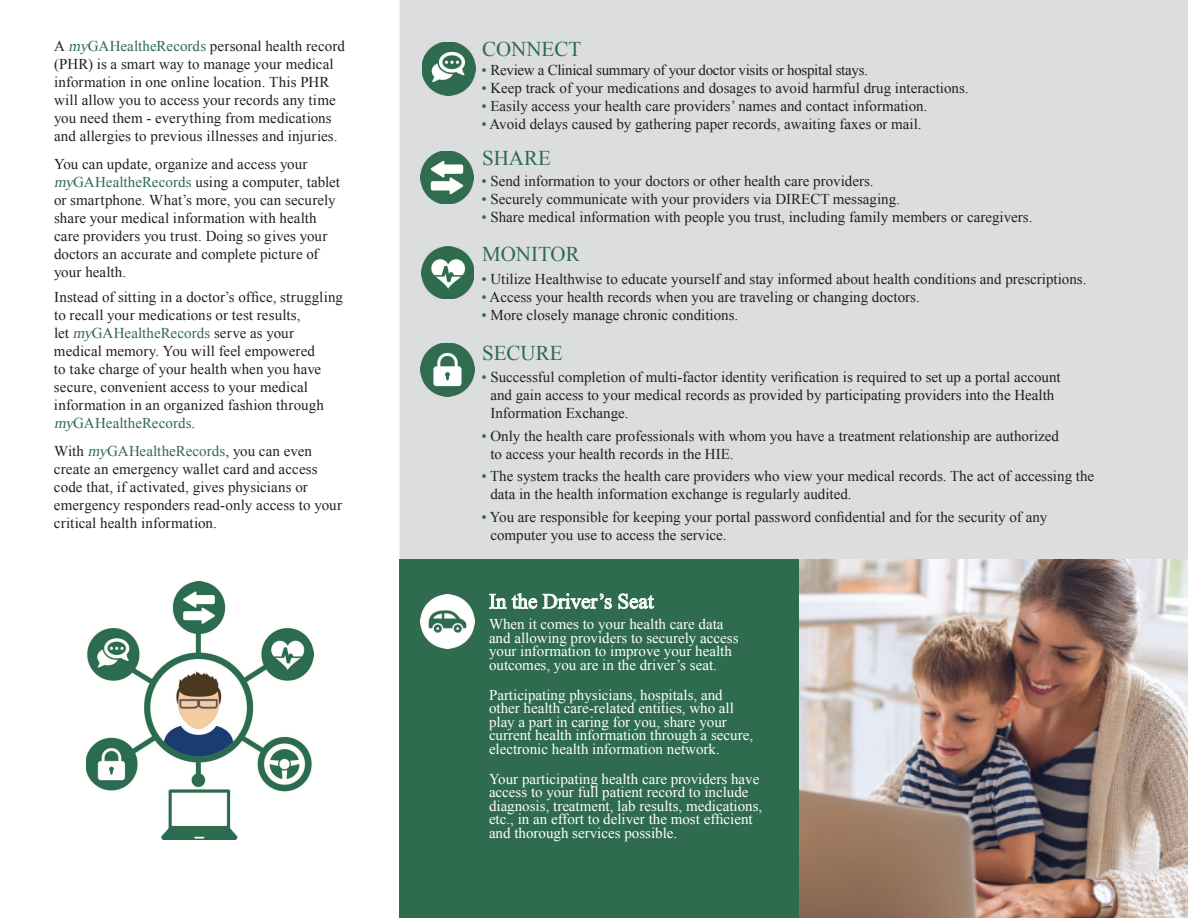
<style>
.page{position:relative;width:1188px;height:918px;background:#fff}
.page>*{position:absolute;margin:0;border:0;box-sizing:border-box;transform-origin:0 0}
.t1{font:21px "Times New Roman";color:#2e6b4f}
.t2{font:21px "Times New Roman";color:#fff}
.t3{font:15px/18px "Times New Roman";color:#231f20}
.t4{font:15px/13.5px "Times New Roman";color:#fff}
.t5{font:15px "Times New Roman";letter-spacing:-.02em;color:#231f20}
.s1{font-style:italic;color:#2e6b4f}
.s2{color:#2e6b4f}
</style>
<div class="page">
<div style="left:400px;top:0;width:788px;height:559px;background:#dcdddf"></div>
<div style="left:400px;top:559px;width:399px;height:359px;background:#2e6b4f"></div>
<img style="left:799px;top:559px;width:389px;height:359px">
<svg style="left:489px;top:593px;width:123px;height:16px"></svg>
<svg style="left:618px;top:593px;width:37px;height:16px"></svg>
<img style="left:422px;top:42px;width:53px;height:53px">
<img style="left:421px;top:151px;width:53px;height:53px">
<img style="left:421px;top:246px;width:53px;height:53px">
<img style="left:421px;top:343px;width:53px;height:53px">
<img style="left:86px;top:582px;width:227px;height:257px">
<img style="left:421px;top:595px;width:53px;height:53px">
<p class="t3" style="left:54px;top:37px;width:292px">A <span class="s1">my</span><span class="s2">GAHealtheRecords</span> personal health record (PHR) is a smart way to manage your medical information in one online location. This PHR will allow you to access your records any time you need them - everything from medications and allergies to previous illnesses and injuries.</p>
<p class="t3" style="left:54px;top:155px;width:288px">You can update, organize and access your <span class="s1">my</span><span class="s2">GAHealtheRecords</span> using a computer, tablet or smartphone. What’s more, you can securely share your medical information with health care providers you trust. Doing so gives your doctors an accurate and complete picture of your health.</p>
<p class="t3" style="left:54px;top:288px;width:291px">Instead of sitting in a doctor’s office, struggling to recall your medications or test results,<br>let <span class="s1">my</span><span class="s2">GAHealtheRecords</span> serve as your medical memory. You will feel empowered<br>to take charge of your health when you have secure, convenient access to your medical information in an organized fashion through <span class="s1">my</span><span class="s2">GAHealtheRecords</span>.</p>
<p class="t3" style="left:54px;top:441px;width:290px">With <span class="s1">my</span><span class="s2">GAHealtheRecords</span>, you can even create an emergency wallet card and access code that, if activated, gives physicians or emergency responders read-only access to your critical health information.</p>
<h1 class="t1" style="left:482px;top:34px;width:101px">CONNECT</h1>
<p class="t5" style="left:481px;top:60px;width:388px"><span class="s2">•</span> Review a Clinical summary of your doctor visits or hospital stays.</p>
<p class="t3" style="left:481px;top:79px;width:489px"><span class="s2">•</span> Keep track of your medications and dosages to avoid harmful drug interactions.</p>
<p class="t3" style="left:481px;top:97px;width:448px"><span class="s2">•</span> Easily access your health care providers’ names and contact information.</p>
<p class="t3" style="left:481px;top:115px;width:442px"><span class="s2">•</span> Avoid delays caused by gathering paper records, awaiting faxes or mail.</p>
<h1 class="t1" style="left:482px;top:144px;width:70px">SHARE</h1>
<p class="t3" style="left:481px;top:171px;width:394px"><span class="s2">•</span> Send information to your doctors or other health care providers.</p>
<p class="t3" style="left:481px;top:189px;width:420px"><span class="s2">•</span> Securely communicate with your providers via DIRECT messaging.</p>
<p class="t3" style="left:481px;top:207px;width:553px"><span class="s2">•</span> Share medical information with people you trust, including family members or caregivers.</p>
<h1 class="t1" style="left:482px;top:240px;width:99px">MONITOR</h1>
<p class="t3" style="left:481px;top:270px;width:607px"><span class="s2">•</span> Utilize Healthwise to educate yourself and stay informed about health conditions and prescriptions.</p>
<p class="t3" style="left:481px;top:288px;width:440px"><span class="s2">•</span> Access your health records when you are traveling or changing doctors.</p>
<p class="t3" style="left:481px;top:306px;width:258px"><span class="s2">•</span> More closely manage chronic conditions.</p>
<h1 class="t1" style="left:482px;top:339px;width:82px">SECURE</h1>
<p class="t3" style="left:490px;top:368px;width:572px;text-indent:-9px"><span class="s2">•</span> Successful completion of multi-factor identity verification is required to set up a portal account and gain access to your medical records as provided by participating providers into the Health<br>Information Exchange.</p>
<p class="t3" style="left:490px;top:427px;width:570px;text-indent:-9px"><span class="s2">•</span> Only the health care professionals with whom you have a treatment relationship are authorized to access your health records in the HIE.</p>
<p class="t3" style="left:490px;top:467px;width:605px;text-indent:-9px"><span class="s2">•</span> The system tracks the health care providers who view your medical records. The act of accessing the data in the health information exchange is regularly audited.</p>
<p class="t3" style="left:490px;top:508px;width:558px;text-indent:-9px"><span class="s2">•</span> You are responsible for keeping your portal password confidential and for the security of any computer you use to access the service.</p>
<h1 class="t2" style="left:489px;top:587px;width:166px">In the Driver’s Seat</h1>
<p class="t4" style="left:489px;top:617px;width:251px">When it comes to your health care data and allowing providers to securely access your information to improve your health outcomes, you are in the driver’s seat.</p>
<p class="t4" style="left:489px;top:688px;width:266px">Participating physicians, hospitals, and other health care-related entities, who all play a part in caring for you, share your current health information through a secure, electronic health information network.</p>
<p class="t4" style="left:489px;top:772px;width:275px">Your participating health care providers have access to your full patient record to include diagnosis, treatment, lab results, medications, etc., in an effort to deliver the most efficient and thorough services possible.</p>
</div>
